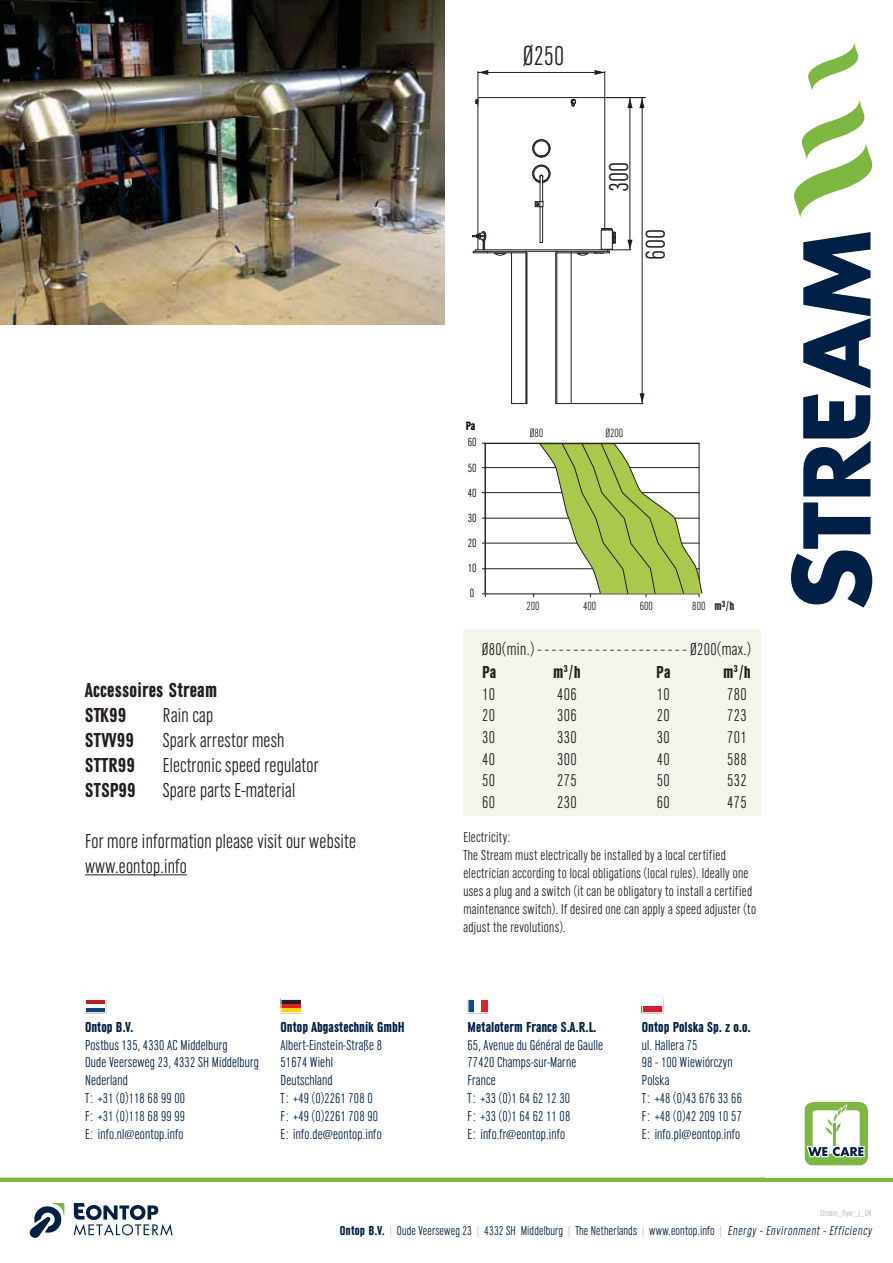
<style>
.page{position:relative;width:893px;height:1263px;background:#fff}
.page>*{position:absolute;margin:0;border:0;box-sizing:border-box;transform-origin:0 0}
.t1{font:300 28.8px "URW Grotesk Con";color:#231f20}
.t2{font:300 21px/25.2px "URW Grotesk Con";letter-spacing:.01em;color:#231f20}
.t3{font:700 21px/25.2px "URW Grotesk Con";letter-spacing:.01em;color:#231f20}
.t4{font:300 18px "URW Grotesk Con";letter-spacing:.02em;color:#231f20}
.t5{font:700 18px "URW Grotesk Con";color:#231f20}
.t6{font:300 15px/18px "URW Grotesk Con";letter-spacing:.01em;color:#001f44}
.t7{font:300 15px/18px "URW Grotesk Con";letter-spacing:.02em;color:#231f20}
.t8{font:700 15px "URW Grotesk Con";color:#001f44}
.t9{font:300 13.5px "URW Grotesk Con";letter-spacing:.01em;color:#001f44}
.t10{font:300 12.6px "URW Grotesk Con";color:#231f20}
.t11{font:300 12.6px/25.2px "URW Grotesk Con";color:#020303;text-align:justify}
.t12{font:700 12.6px "URW Grotesk Con";color:#020303}
.t13{font:300 9px "URW Grotesk Con";color:#b3b4b6}
.s1{font-weight:700}
.s2{color:#b3b4b6}
.s3{font-style:italic}
</style>
<div class="page">
<img style="left:0;top:0;width:444px;height:324px">
<svg style="left:639px;top:98px;width:5px;height:10px"></svg>
<hr style="left:606px;top:97px;width:39px;height:1px;background:#231f20">
<svg style="left:639px;top:393px;width:6px;height:11px"></svg>
<hr style="left:642px;top:98px;width:1px;height:303px;background:#231f20">
<hr style="left:572px;top:403px;width:71px;height:1px;background:#231f20">
<svg style="left:472px;top:70px;width:160px;height:334px"></svg>
<hr style="left:485px;top:443px;width:1px;height:151px;background:#231f20">
<hr style="left:485px;top:593px;width:214px;height:1px;background:#231f20">
<hr style="left:485px;top:543px;width:214px;height:1px;background:#231f20">
<hr style="left:485px;top:492px;width:214px;height:1px;background:#231f20">
<hr style="left:485px;top:467px;width:214px;height:1px;background:#231f20">
<hr style="left:485px;top:443px;width:214px;height:1px;background:#231f20">
<hr style="left:485px;top:518px;width:214px;height:1px;background:#231f20">
<hr style="left:485px;top:569px;width:214px;height:1px;background:#231f20">
<svg style="left:533px;top:443px;width:170px;height:154px"></svg>
<div style="left:463px;top:629px;width:298px;height:186px;background:#f3f7eb"></div>
<hr style="left:85px;top:874px;width:102px;height:1px;background:#231f20">
<hr style="left:281px;top:1004px;width:21px;height:4px;background:#de1e25">
<div style="left:281px;top:999px;width:21px;height:5px;background:#231f20"></div>
<div style="left:281px;top:1008px;width:21px;height:5px;background:#f5d00f"></div>
<div style="left:281px;top:999px;width:21px;height:14px;border:1px solid #fff"></div>
<div style="left:468px;top:999px;width:6px;height:14px;background:#114a8a"></div>
<div style="left:481px;top:999px;width:7px;height:14px;background:#e12125"></div>
<div style="left:468px;top:999px;width:21px;height:14px;border:1px solid #fff"></div>
<div style="left:642px;top:1006px;width:21px;height:7px;background:#d11f30"></div>
<div style="left:642px;top:999px;width:21px;height:14px;border:1px solid #fff"></div>
<div style="left:86px;top:999px;width:19px;height:5px;background:#ab2423"></div>
<hr style="left:86px;top:1008px;width:19px;height:4px;background:#144271">
<div style="left:85px;top:999px;width:21px;height:14px;border:1px solid #fff"></div>
<svg style="left:74px;top:1203px;width:99px;height:33px"></svg>
<svg style="left:30px;top:1203px;width:34px;height:35px"></svg>
<hr style="left:0;top:1178px;width:893px;height:4px;background:#7db641">
<svg style="left:794px;top:100px;width:79px;height:118px"></svg>
<svg style="left:808px;top:43px;width:50px;height:48px"></svg>
<svg style="left:803px;top:232px;width:67px;height:156px"></svg>
<svg style="left:791px;top:394px;width:81px;height:214px"></svg>
<svg style="left:805px;top:1103px;width:62px;height:62px"></svg>
<div style="left:803px;top:1101px;width:66px;height:66px;border:1px solid #fff;border-radius:9px"></div>
<h1 class="t1" style="left:523px;top:44px;width:43px">Ø250</h1>
<h1 class="t1" style="left:607px;top:192px;width:32px;rotate:-90deg">300</h1>
<h1 class="t1" style="left:644px;top:260px;width:32px;rotate:-90deg">600</h1>
<p class="t12" style="left:466px;top:418px;width:11px">Pa</p>
<p class="t11" style="left:468px;top:430px;width:10px">60<br>50<br>40<br>30<br>20<br>10<br>0</p>
<p class="t10" style="left:530px;top:428px;width:15px">Ø80</p>
<p class="t10" style="left:605px;top:428px;width:19px">Ø200</p>
<p class="t10" style="left:526px;top:601px;width:15px">200</p>
<p class="t10" style="left:583px;top:601px;width:15px">400</p>
<p class="t10" style="left:640px;top:601px;width:15px">600</p>
<p class="t10" style="left:692px;top:601px;width:43px">800 <span class="s1">m</span><sup>3</sup><span class="s1">/h</span></p>
<h2 class="t3" style="left:85px;top:677px;width:134px">Accessoires Stream<br>STK99</h2>
<h2 class="t2" style="left:163px;top:704px;width:52px">Rain cap</h2>
<h2 class="t3" style="left:85px;top:727px;width:50px">STVV99</h2>
<h2 class="t2" style="left:163px;top:729px;width:123px">Spark arrestor mesh</h2>
<h2 class="t3" style="left:85px;top:752px;width:51px">STTR99</h2>
<h2 class="t2" style="left:163px;top:754px;width:157px">Electronic speed regulator</h2>
<h2 class="t3" style="left:85px;top:778px;width:52px">STSP99</h2>
<h2 class="t2" style="left:163px;top:779px;width:134px">Spare parts E-material</h2>
<h2 class="t2" style="left:85px;top:829px;width:273px">For more information please visit our website www.eontop.info</h2>
<p class="t8" style="left:85px;top:1018px;width:50px">Ontop B.V.</p>
<p class="t6" style="left:85px;top:1036px;width:175px">Postbus 135, 4330 AC Middelburg<br>Oude Veerseweg 23, 4332 SH Middelburg<br>Nederland<br>T : +31 (0)118 68 99 00<br>F : +31 (0)118 68 99 99<br>E : info.nl@eontop.info</p>
<p class="t8" style="left:281px;top:1018px;width:126px">Ontop Abgastechnik GmbH</p>
<p class="t6" style="left:281px;top:1036px;width:103px">Albert-Einstein-Straße 8<br>51674 Wiehl<br>Deutschland<br>T : +49 (0)2261 708 0<br>F : +49 (0)2261 708 90<br>E : info.de@eontop.info</p>
<p class="t4" style="left:482px;top:642px;width:271px">Ø80(min.) - - - - - - - - - - - - - - - - - - - - - Ø200(max.)</p>
<p class="t5" style="left:482px;top:662px;width:16px">Pa</p>
<p class="t5" style="left:553px;top:662px;width:29px">m<sup>3</sup>/h</p>
<p class="t5" style="left:656px;top:662px;width:16px">Pa</p>
<p class="t5" style="left:723px;top:662px;width:29px">m<sup>3</sup>/h</p>
<p class="t4" style="left:482px;top:687px;width:14px">10</p>
<p class="t4" style="left:557px;top:687px;width:21px">406</p>
<p class="t4" style="left:657px;top:687px;width:14px">10</p>
<p class="t4" style="left:727px;top:687px;width:21px">780</p>
<p class="t4" style="left:482px;top:708px;width:14px">20</p>
<p class="t4" style="left:557px;top:708px;width:21px">306</p>
<p class="t4" style="left:657px;top:708px;width:14px">20</p>
<p class="t4" style="left:727px;top:708px;width:21px">723</p>
<p class="t4" style="left:482px;top:730px;width:14px">30</p>
<p class="t4" style="left:557px;top:730px;width:21px">330</p>
<p class="t4" style="left:657px;top:730px;width:14px">30</p>
<p class="t4" style="left:727px;top:730px;width:21px">701</p>
<p class="t4" style="left:482px;top:752px;width:14px">40</p>
<p class="t4" style="left:557px;top:752px;width:21px">300</p>
<p class="t4" style="left:657px;top:752px;width:14px">40</p>
<p class="t4" style="left:727px;top:752px;width:21px">588</p>
<p class="t4" style="left:482px;top:773px;width:14px">50</p>
<p class="t4" style="left:557px;top:773px;width:21px">275</p>
<p class="t4" style="left:657px;top:773px;width:14px">50</p>
<p class="t4" style="left:727px;top:773px;width:21px">532</p>
<p class="t4" style="left:482px;top:795px;width:14px">60</p>
<p class="t4" style="left:557px;top:795px;width:21px">230</p>
<p class="t4" style="left:657px;top:795px;width:14px">60</p>
<p class="t4" style="left:727px;top:795px;width:21px">475</p>
<p class="t7" style="left:463px;top:829px;width:294px">Electricity:<br>The Stream must electrically be installed by a local certified electrician according to local obligations (local rules). Ideally one uses a plug and a switch (it can be obligatory to install a certified maintenance switch). If desired one can apply a speed adjuster (to adjust the revolutions).</p>
<p class="t8" style="left:468px;top:1018px;width:130px">Metaloterm France S.A.R.L.</p>
<p class="t6" style="left:468px;top:1036px;width:137px">65, Avenue du Général de Gaulle<br>77420 Champs-sur-Marne<br>France<br>T : +33 (0)1 64 62 12 30<br>F : +33 (0)1 64 62 11 08<br>E : info.fr@eontop.info</p>
<p class="t8" style="left:642px;top:1018px;width:110px">Ontop Polska Sp. z o.o.</p>
<p class="t6" style="left:642px;top:1036px;width:102px">ul. Hallera 75<br>98 - 100 Wiewiórczyn<br>Polska<br>T : +48 (0)43 676 33 66<br>F : +48 (0)42 209 10 57<br>E : info.pl@eontop.info</p>
<p class="t13" style="left:820px;top:1209px;width:53px">Stream_flyer_J_EN</p>
<p class="t9" style="left:340px;top:1226px;width:535px"><span class="s1">Ontop B.V.</span> <span class="s2">|</span> Oude Veerseweg 23 <span class="s2">|</span> 4332 SH Middelburg <span class="s2">|</span> The Netherlands <span class="s2">|</span> www.eontop.info <span class="s2">|</span> <span class="s3">Energy - Environment - Efficiency</span></p>
</div>
